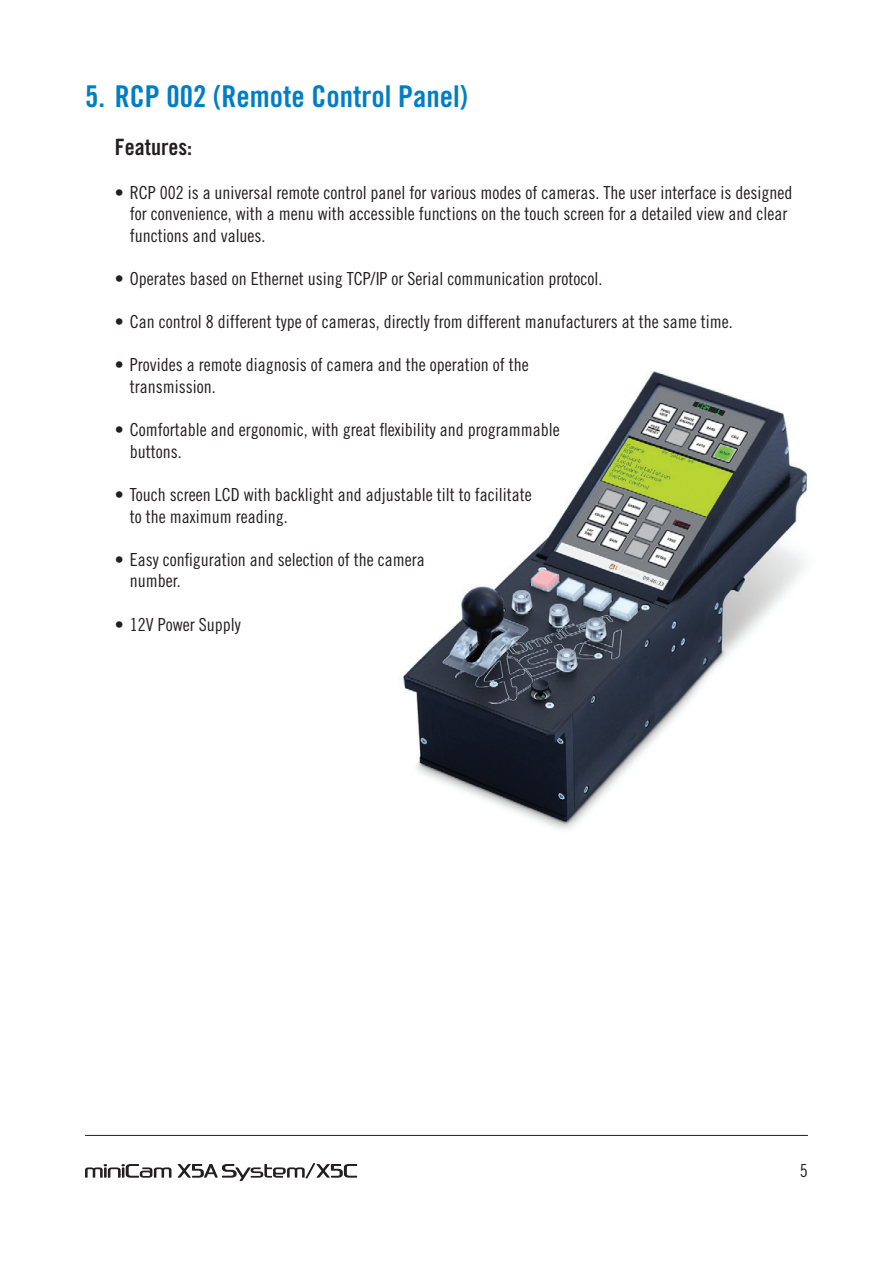
<style>
.page{position:relative;width:893px;height:1263px;background:#fff}
.page>*{position:absolute;margin:0;border:0;box-sizing:border-box;transform-origin:0 0}
.t1{font:30px "Trade Gothic LT Std Bd Cn 20";color:#007ec5}
.t2{font:22.5px "Trade Gothic LT Std Bd Cn 20";color:#231f20}
.t3{font:18px/21.6px "Trade Gothic LT Std Cn 18";color:#231f20}
</style>
<div class="page">
<hr style="left:85px;top:1135px;width:723px;height:1px;background:#231f20">
<svg style="left:85px;top:1164px;width:86px;height:14px"></svg>
<svg style="left:177px;top:1163px;width:180px;height:18px"></svg>
<img style="left:403px;top:371px;width:405px;height:459px">
<h1 class="t1" style="left:85px;top:78px;width:384px">5. RCP 002 (Remote Control Panel)</h1>
<p class="t2" style="left:115px;top:134px;width:79px">Features:</p>
<p class="t3" style="left:130px;top:181px;width:664px;text-indent:-15px">• RCP 002 is a universal remote control panel for various modes of cameras. The user interface is designed for convenience, with a menu with accessible functions on the touch screen for a detailed view and clear functions and values.</p>
<p class="t3" style="left:115px;top:267px;width:489px">• Operates based on Ethernet using TCP/IP or Serial communication protocol.</p>
<p class="t3" style="left:115px;top:311px;width:619px">• Can control 8 different type of cameras, directly from different manufacturers at the same time.</p>
<p class="t3" style="left:130px;top:354px;width:400px;text-indent:-15px">• Provides a remote diagnosis of camera and the operation of the transmission.</p>
<p class="t3" style="left:130px;top:419px;width:431px;text-indent:-15px">• Comfortable and ergonomic, with great flexibility and programmable buttons.</p>
<p class="t3" style="left:130px;top:483px;width:403px;text-indent:-15px">• Touch screen LCD with backlight and adjustable tilt to facilitate to the maximum reading.</p>
<p class="t3" style="left:130px;top:548px;width:296px;text-indent:-15px">• Easy configuration and selection of the camera number.</p>
<p class="t3" style="left:115px;top:613px;width:127px">• 12V Power Supply</p>
<p class="t3" style="left:800px;top:1159px;width:9px">5</p>
</div>
